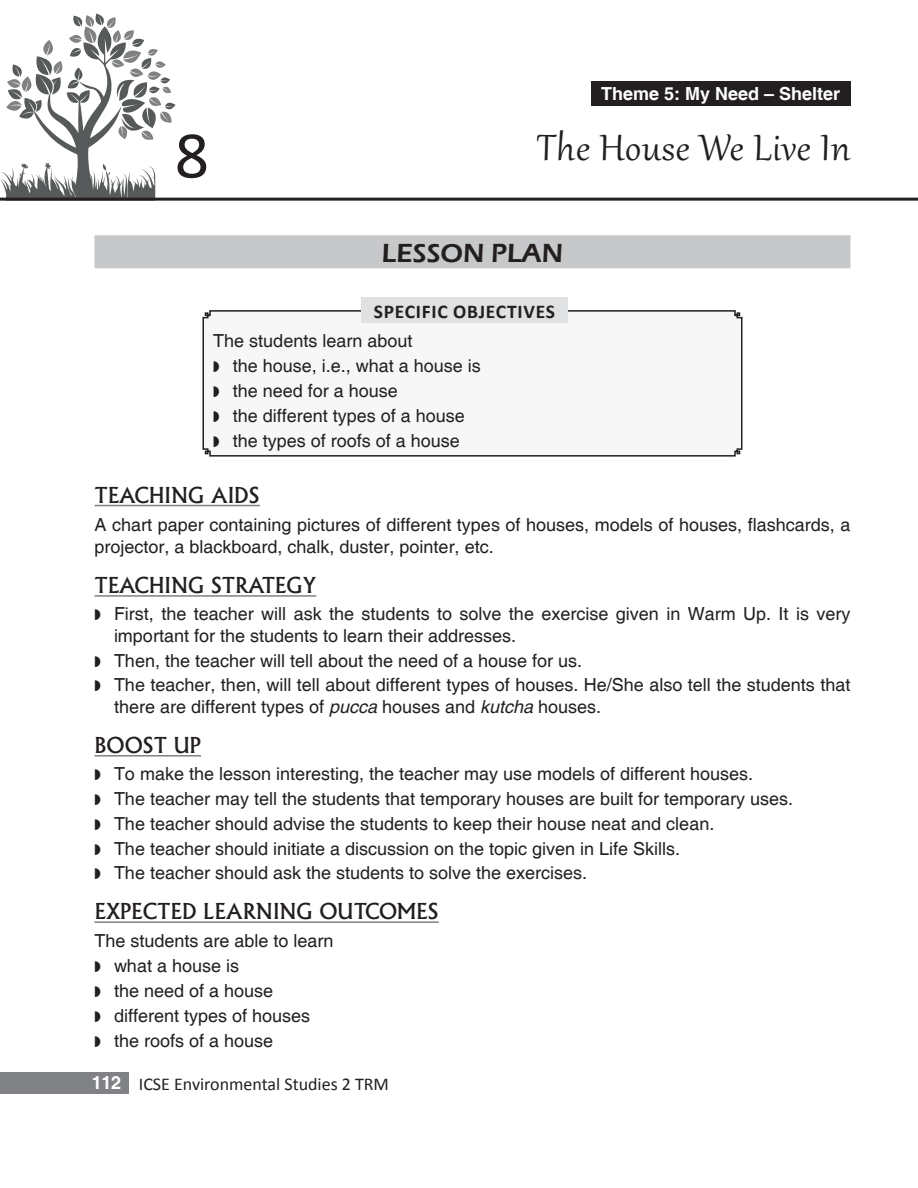
<style>
.page{position:relative;width:918px;height:1188px;background:#fff}
.page>*{position:absolute;margin:0;border:0;box-sizing:border-box;transform-origin:0 0}
.t1{font:67.5px "Calibri";color:#231f20}
.Head{font:45px "Gabriola";letter-spacing:.02em;color:#231f20}
.Lesson_plan{font:600 27px "Eras ITC";color:#231f20}
.Head_1{font:500 21px "Albertus";color:#231f20}
.t2{font:700 19.5px "Calibri";letter-spacing:.04em;color:#231f20}
.Body_text{font:18px/24.9px "Helvetica";color:#231f20}
.t3{font:18px "Calibri";color:#231f20}
.Answer{font:700 18px "Helvetica";color:#fff}
.s1{font-style:italic}
</style>
<div class="page">
<div style="left:0;top:1072px;width:128px;height:22px;background:#808285"></div>
<svg style="left:0;top:14px;width:175px;height:184px"></svg>
<hr style="left:0;top:198px;width:918px;height:3px;background:#231f20">
<div style="left:94px;top:235px;width:756px;height:33px;background:#c7c8ca"></div>
<hr style="left:94px;top:505px;width:166px;height:1px;background:#808285">
<hr style="left:94px;top:595px;width:222px;height:2px;background:#808285">
<hr style="left:94px;top:755px;width:107px;height:2px;background:#808285">
<hr style="left:94px;top:921px;width:345px;height:2px;background:#808285">
<svg style="left:202px;top:310px;width:541px;height:147px"></svg>
<div style="left:361px;top:298px;width:207px;height:25px;background:#e0e1e3"></div>
<div style="left:591px;top:81px;width:259px;height:25px;background:#231f20"></div>
<svg style="left:214px;top:361px;width:5px;height:11px"></svg>
<svg style="left:214px;top:386px;width:5px;height:11px"></svg>
<svg style="left:214px;top:411px;width:5px;height:11px"></svg>
<svg style="left:214px;top:436px;width:5px;height:11px"></svg>
<p class="Answer" style="left:601px;top:83px;width:241px">Theme 5: My Need – Shelter</p>
<p class="t1" style="left:175px;top:113px;width:36px">8</p>
<p class="Head" style="left:537px;top:118px;width:315px">The House We Live In</p>
<p class="Lesson_plan" style="left:382px;top:237px;width:183px">LESSON PLAN</p>
<p class="t2" style="left:374px;top:299px;width:183px">SPECIFIC OBJECTIVES</p>
<p class="Body_text" style="left:233px;top:329px;width:250px;text-indent:-20px">The students learn about<br>the house, i.e., what a house is the need for a house<br>the different types of a house the types of roofs of a house</p>
<p class="Head_1" style="left:94px;top:482px;width:167px">TEACHING AIDS</p>
<p class="Body_text" style="left:94px;top:514px;width:757px;line-height:22.5px">A chart paper containing pictures of different types of houses, models of houses, flashcards, a projector, a blackboard, chalk, duster, pointer, etc.</p>
<p class="Head_1" style="left:94px;top:573px;width:223px">TEACHING STRATEGY</p>
<p class="Body_text" style="left:114px;top:604px;width:738px;line-height:21.6px">First, the teacher will ask the students to solve the exercise given in Warm Up. It is very important for the students to learn their addresses.</p>
<p class="Body_text" style="left:114px;top:649px;width:470px">Then, the teacher will tell about the need of a house for us.</p>
<p class="Body_text" style="left:114px;top:675px;width:738px;line-height:21.6px">The teacher, then, will tell about different types of houses. He/She also tell the students that there are different types of <span class="s1">pucca</span> houses and <span class="s1">kutcha</span> houses.</p>
<p class="Head_1" style="left:94px;top:732px;width:108px">BOOST UP</p>
<p class="Body_text" style="left:114px;top:762px;width:641px">To make the lesson interesting, the teacher may use models of different houses.</p>
<p class="Body_text" style="left:114px;top:787px;width:681px">The teacher may tell the students that temporary houses are built for temporary uses.</p>
<p class="Body_text" style="left:114px;top:812px;width:602px">The teacher should advise the students to keep their house neat and clean.</p>
<p class="Body_text" style="left:114px;top:836px;width:568px">The teacher should initiate a discussion on the topic given in Life Skills.</p>
<p class="Body_text" style="left:114px;top:861px;width:475px">The teacher should ask the students to solve the exercises.</p>
<p class="Head_1" style="left:94px;top:899px;width:346px">EXPECTED LEARNING OUTCOMES</p>
<p class="Body_text" style="left:94px;top:929px;width:241px">The students are able to learn</p>
<p class="Body_text" style="left:114px;top:954px;width:127px">what a house is</p>
<p class="Body_text" style="left:114px;top:979px;width:161px">the need of a house</p>
<p class="Body_text" style="left:114px;top:1004px;width:198px">different types of houses</p>
<p class="Body_text" style="left:114px;top:1029px;width:161px">the roofs of a house</p>
<p class="Answer" style="left:92px;top:1072px;width:31px">112</p>
<p class="t3" style="left:139px;top:1073px;width:252px">ICSE Environmental Studies 2 TRM</p>
</div>
